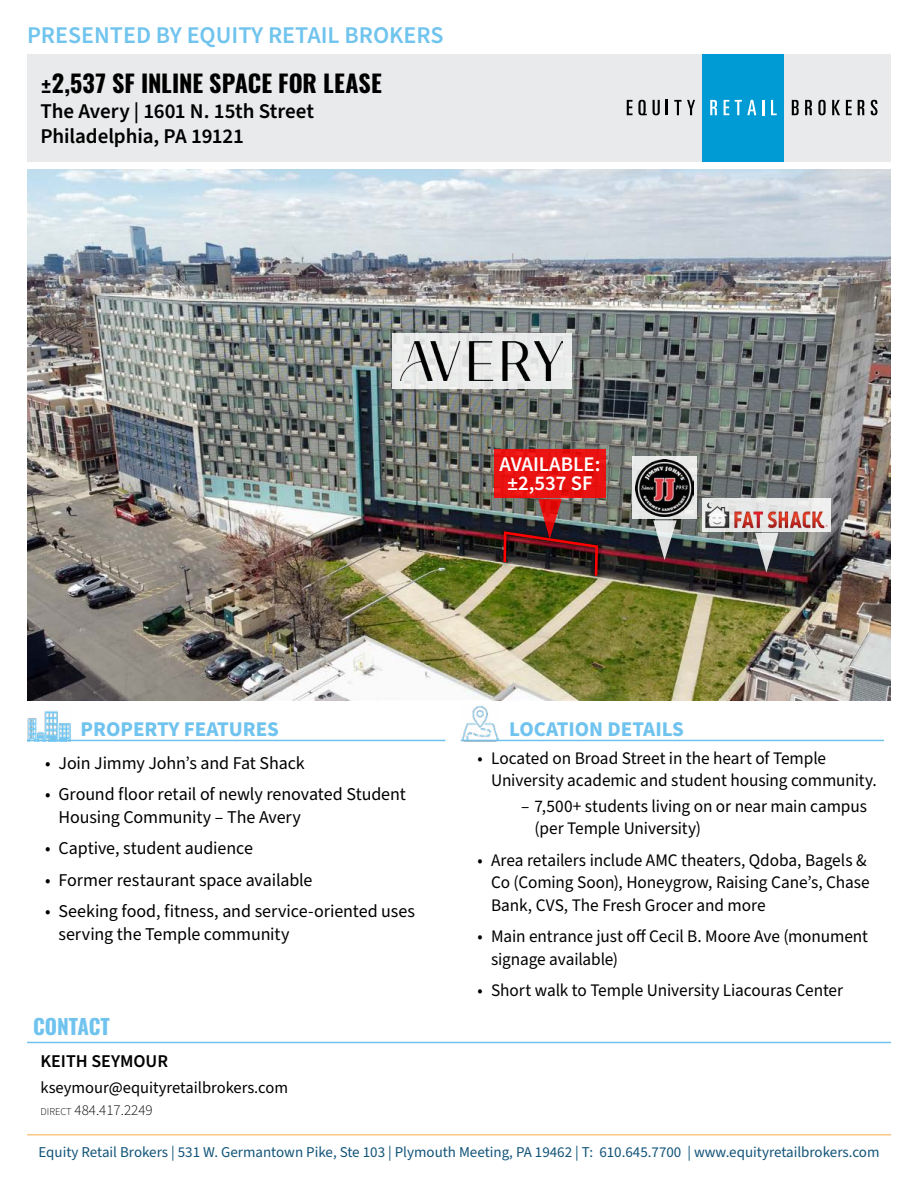
<style>
.page{position:relative;width:918px;height:1188px;background:#fff}
.page>*{position:absolute;margin:0;border:0;box-sizing:border-box;transform-origin:0 0}
.t1{font:600 24px "Source Sans Pro";color:#70c4ee}
.t2{font:700 24px "Oswald";color:#000}
.t3{font:600 21px/25.2px "Source Sans Pro";letter-spacing:-.005em;color:#000}
.t4{font:700 21px "Source Sans Pro";color:#6fc3ee}
.t5{font:700 21px "Oswald";color:#6fc3ee}
.t6{font:600 20.85px/19px "Source Sans Pro";color:#fff;text-align:center}
.t7{font:18px/22.5px "Source Sans Pro";letter-spacing:-.005em;color:#000}
.t8{font:600 18px "Source Sans Pro";color:#000}
.t9{font:17.7px/22.5px "Source Sans Pro";letter-spacing:-.005em;color:#000}
.t10{font:16.5px "Source Sans Pro";color:#000}
.t11{font:15px "Source Sans Pro";color:#125479}
.t12{font:300 15px "Source Sans Pro";color:#000}
.s1{font-size:10.5px}
</style>
<div class="page">
<div style="left:27px;top:54px;width:864px;height:108px;background:#e9eaeb"></div>
<svg style="left:666px;top:100px;width:2px;height:15px"></svg>
<div style="left:702px;top:54px;width:81px;height:108px;background:#009ad5"></div>
<svg style="left:627px;top:100px;width:20px;height:15px"></svg>
<svg style="left:653px;top:100px;width:7px;height:15px"></svg>
<svg style="left:674px;top:100px;width:21px;height:15px"></svg>
<svg style="left:710px;top:100px;width:7px;height:15px"></svg>
<svg style="left:724px;top:100px;width:5px;height:15px"></svg>
<svg style="left:735px;top:100px;width:21px;height:15px"></svg>
<svg style="left:762px;top:100px;width:2px;height:15px"></svg>
<svg style="left:771px;top:100px;width:6px;height:15px"></svg>
<svg style="left:792px;top:100px;width:7px;height:15px"></svg>
<svg style="left:805px;top:100px;width:7px;height:15px"></svg>
<svg style="left:818px;top:100px;width:8px;height:15px"></svg>
<svg style="left:832px;top:100px;width:8px;height:15px"></svg>
<svg style="left:846px;top:100px;width:6px;height:15px"></svg>
<svg style="left:858px;top:100px;width:6px;height:15px"></svg>
<svg style="left:871px;top:100px;width:7px;height:15px"></svg>
<hr style="left:27px;top:1042px;width:864px;height:1px;background:#6fc3ee">
<hr style="left:27px;top:740px;width:419px;height:1px;background:#6fc3ee">
<img style="left:28px;top:710px;width:42px;height:31px">
<hr style="left:461px;top:740px;width:423px;height:1px;background:#6fc3ee">
<img style="left:460px;top:705px;width:39px;height:36px">
<hr style="left:27px;top:1134px;width:864px;height:2px;background:#fcc686">
<img style="left:27px;top:169px;width:864px;height:531px">
<img style="left:496px;top:525px;width:111px;height:61px">
<div style="left:494px;top:449px;width:112px;height:49px;background:#e91211"></div>
<img style="left:502px;top:499px;width:97px;height:79px">
<div style="left:632px;top:457px;width:65px;height:62px;background:linear-gradient(to right,#e5e6e5,#e3e4e3)"></div>
<svg style="left:653px;top:520px;width:24px;height:40px"></svg>
<img style="left:636px;top:459px;width:57px;height:57px">
<div style="left:703px;top:498px;width:128px;height:34px;background:#e8e9e9"></div>
<svg style="left:392px;top:333px;width:180px;height:55px;background:#e2e3e3"></svg>
<svg style="left:755px;top:533px;width:23px;height:40px"></svg>
<img style="left:706px;top:501px;width:122px;height:28px">
<img style="left:401px;top:342px;width:162px;height:38px">
<h1 class="t1" style="left:27px;top:19px;width:418px">PRESENTED BY EQUITY RETAIL BROKERS</h1>
<h1 class="t2" style="left:40px;top:70px;width:343px">±2,537 SF INLINE SPACE FOR LEASE</h1>
<p class="t3" style="left:40px;top:99px;width:275px">The Avery | 1601 N. 15th Street<br>Philadelphia, PA 19121</p>
<p class="t6" style="left:500px;top:455px;width:102px">AVAILABLE: ±2,537 SF</p>
<p class="t4" style="left:80px;top:715px;width:200px">PROPERTY FEATURES</p>
<p class="t7" style="left:45px;top:752px;width:261px">• Join Jimmy John’s and Fat Shack</p>
<p class="t7" style="left:58px;top:784px;width:349px;text-indent:-14px">• Ground floor retail of newly renovated Student<br>Housing Community – The Avery</p>
<p class="t7" style="left:45px;top:838px;width:209px">• Captive, student audience</p>
<p class="t7" style="left:45px;top:869px;width:269px">• Former restaurant space available</p>
<p class="t7" style="left:58px;top:901px;width:358px;text-indent:-14px">• Seeking food, fitness, and service-oriented uses serving the Temple community</p>
<p class="t5" style="left:33px;top:1015px;width:78px">CONTACT</p>
<p class="t8" style="left:40px;top:1049px;width:129px">KEITH SEYMOUR</p>
<p class="t10" style="left:40px;top:1076px;width:249px">kseymour@equityretailbrokers.com</p>
<p class="t12" style="left:40px;top:1100px;width:114px"><span class="s1">DIRECT</span> 484.417.2249</p>
<p class="t4" style="left:509px;top:715px;width:176px">LOCATION DETAILS</p>
<p class="t9" style="left:491px;top:747px;width:387px;text-indent:-14px">• Located on Broad Street in the heart of Temple<br>University academic and student housing community.</p>
<p class="t9" style="left:535px;top:795px;width:334px;text-indent:-14px">– 7,500+ students living on or near main campus (per Temple University)</p>
<p class="t9" style="left:491px;top:849px;width:380px;text-indent:-14px">• Area retailers include AMC theaters, Qdoba, Bagels &amp;<br>Co (Coming Soon), Honeygrow, Raising Cane’s, Chase<br>Bank, CVS, The Fresh Grocer and more</p>
<p class="t9" style="left:491px;top:926px;width:379px;text-indent:-14px">• Main entrance just off Cecil B. Moore Ave (monument signage available)</p>
<p class="t9" style="left:478px;top:980px;width:367px">• Short walk to Temple University Liacouras Center</p>
<p class="t11" style="left:39px;top:1142px;width:842px">Equity Retail Brokers | 531 W. Germantown Pike, Ste 103 | Plymouth Meeting, PA 19462 | T: 610.645.7700 | www.equityretailbrokers.com</p>
</div>
